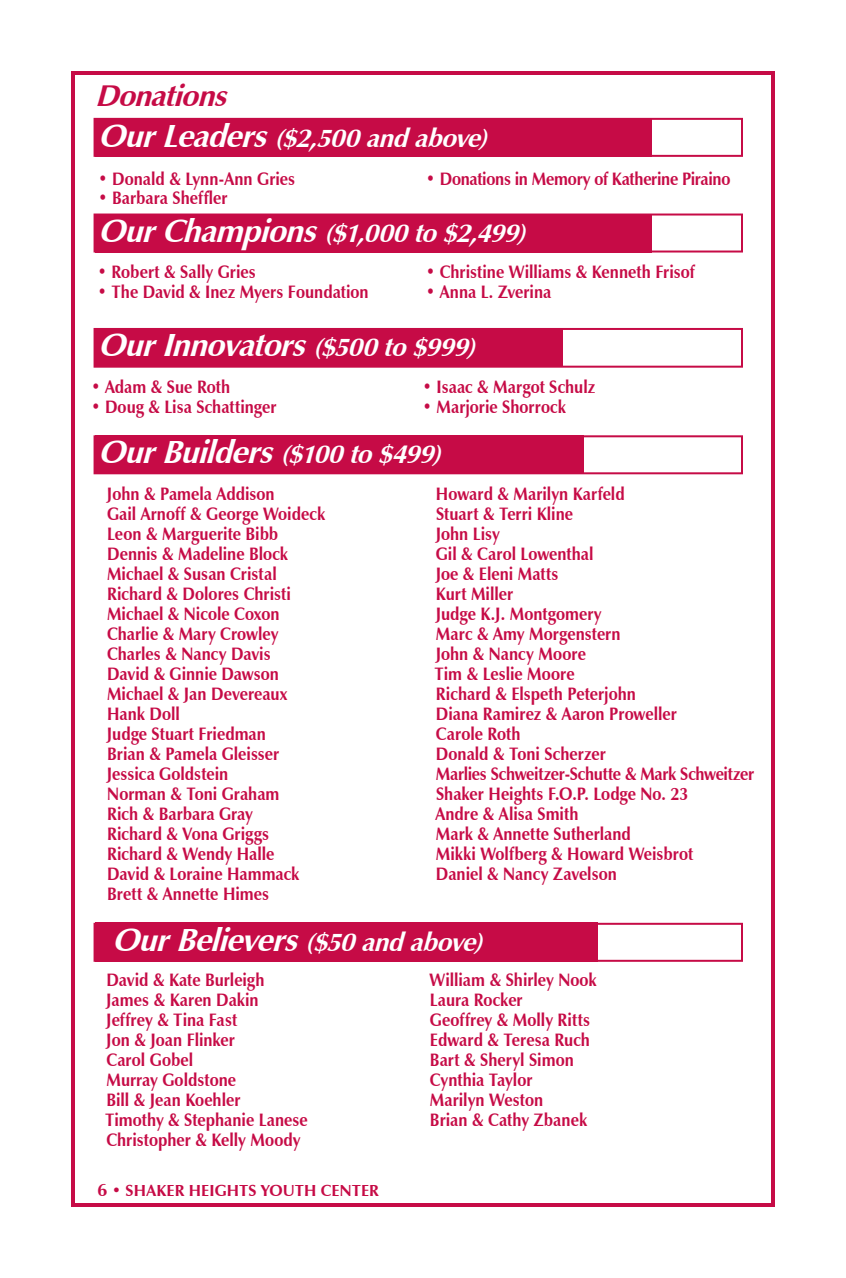
<style>
.page{position:relative;width:846px;height:1278px;background:#fff}
.page>*{position:absolute;margin:0;border:0;box-sizing:border-box;transform-origin:0 0}
.t1{font:italic 700 32px "Zapf Humanist 601 BT";color:#fff}
.t2{font:italic 700 30px "Zapf Humanist 601 BT";color:#c60b46}
.t3{font:italic 700 26px "Zapf Humanist 601 BT";color:#fff}
.t4{font:700 18px/20px "Zapf Humanist 601 BT";color:#c60b46;scale:.9 1}
.t5{font:700 18px "Zapf Humanist 601 BT";letter-spacing:-.02em;color:#c60b46;scale:.9 1}
.t6{font:700 16px "Zapf Humanist 601 BT";letter-spacing:.005em;color:#c60b46}
.s1{font-size:32px}
.s2{font-size:26px}
.s3{font-size:18px}
</style>
<div class="page">
<div style="left:71px;top:71px;width:704px;height:1136px;border:4px solid #c60b46"></div>
<div style="left:95px;top:119px;width:557px;height:38px;background:#c60b46"></div>
<div style="left:94px;top:118px;width:649px;height:39px;border:2px solid #c60b46"></div>
<div style="left:95px;top:435px;width:488px;height:39px;background:#c60b46"></div>
<div style="left:95px;top:923px;width:503px;height:39px;background:#c60b46"></div>
<div style="left:95px;top:328px;width:468px;height:39px;background:#c60b46"></div>
<div style="left:94px;top:435px;width:649px;height:39px;border:2px solid #c60b46"></div>
<div style="left:94px;top:923px;width:649px;height:39px;border:2px solid #c60b46"></div>
<div style="left:94px;top:328px;width:649px;height:40px;border:2px solid #c60b46"></div>
<div style="left:95px;top:214px;width:557px;height:39px;background:#c60b46"></div>
<div style="left:94px;top:214px;width:649px;height:39px;border:2px solid #c60b46"></div>
<h2 class="t2" style="left:95px;top:77px;width:143px">Donations</h2>
<h3 class="t3" style="left:98px;top:122px;width:399px"><span class="s1">OurLeaders</span>($2,500andabove)</h3>
<p class="t5" style="left:426px;top:167px;width:340px">• Donations in Memory of Katherine Piraino</p>
<h3 class="t3" style="left:98px;top:217px;width:437px"><span class="s1">OurChampions</span>($1,000to$2,499)</h3>
<p class="t4" style="left:98px;top:169px;width:221px">• Donald &amp; Lynn-Ann Gries</p>
<p class="t4" style="left:98px;top:188px;width:145px">• Barbara Sheffler</p>
<p class="t4" style="left:98px;top:262px;width:177px">• Robert &amp; Sally Gries</p>
<p class="t4" style="left:98px;top:282px;width:303px">• The David &amp; Inez Myers Foundation</p>
<p class="t4" style="left:426px;top:262px;width:301px">• Christine Williams &amp; Kenneth Frisof</p>
<p class="t4" style="left:426px;top:282px;width:141px">• Anna L. Zverina</p>
<h1 class="t1" style="left:98px;top:326px;width:387px">OurInnovators<span class="s2">($500to$999)</span></h1>
<p class="t4" style="left:91px;top:377px;width:156px">• Adam &amp; Sue Roth</p>
<p class="t4" style="left:91px;top:397px;width:208px">• Doug &amp; Lisa Schattinger</p>
<p class="t4" style="left:422px;top:377px;width:194px">• Isaac &amp; Margot Schulz</p>
<p class="t4" style="left:422px;top:397px;width:161px">• Marjorie Shorrock</p>
<h3 class="t3" style="left:98px;top:438px;width:352px"><span class="s1">OurBuilders</span>($100to$499)</h3>
<p class="t4" style="left:107px;top:483px;width:244px">John &amp; Pamela Addison<br>Gail Arnoff &amp; George Woideck<br>Leon &amp; Marguerite Bibb<br>Dennis &amp; Madeline Block<br>Michael &amp; Susan Cristal<br>Richard &amp; Dolores Christi<br>Michael &amp; Nicole Coxon<br>Charlie &amp; Mary Crowley<br>Charles &amp; Nancy Davis<br>David &amp; Ginnie Dawson<br>Michael &amp; Jan Devereaux<br>Hank Doll<br>Judge Stuart Friedman<br>Brian &amp; Pamela Gleisser<br>Jessica Goldstein<br>Norman &amp; Toni Graham<br>Rich &amp; Barbara Gray<br>Richard &amp; Vona Griggs<br>Richard &amp; Wendy Halle<br>David &amp; Loraine Hammack<br>Brett &amp; Annette Himes</p>
<p class="t4" style="left:434px;top:483px;width:357px">Howard &amp; Marilyn Karfeld<br>Stuart &amp; Terri Kline<br>John Lisy<br>Gil &amp; Carol Lowenthal<br>Joe &amp; Eleni Matts<br>Kurt Miller<br>Judge K.J. Montgomery<br>Marc &amp; Amy Morgenstern<br>John &amp; Nancy Moore<br>Tim &amp; Leslie Moore<br>Richard &amp; Elspeth Peterjohn<br>Diana Ramirez &amp; Aaron Proweller<br>Carole Roth<br>Donald &amp; Toni Scherzer<br>Marlies Schweitzer-Schutte &amp; Mark Schweitzer<br>Shaker Heights F.O.P. Lodge No. 23<br>Andre &amp; Alisa Smith<br>Mark &amp; Annette Sutherland<br>Mikki Wolfberg &amp; Howard Weisbrot<br>Daniel &amp; Nancy Zavelson</p>
<h3 class="t3" style="left:112px;top:926px;width:380px"><span class="s1">OurBelievers</span>($50andabove)</h3>
<p class="t4" style="left:105px;top:970px;width:227px">David &amp; Kate Burleigh<br>James &amp; Karen Dakin<br>Jeffrey &amp; Tina Fast<br>Jon &amp; Joan Flinker<br>Carol Gobel<br>Murray Goldstone<br>Bill &amp; Jean Koehler<br>Timothy &amp; Stephanie Lanese<br>Christopher &amp; Kelly Moody</p>
<p class="t4" style="left:430px;top:970px;width:187px">William &amp; Shirley Nook<br>Laura Rocker<br>Geoffrey &amp; Molly Ritts<br>Edward &amp; Teresa Ruch<br>Bart &amp; Sheryl Simon<br>Cynthia Taylor<br>Marilyn Weston<br>Brian &amp; Cathy Zbanek</p>
<p class="t6" style="left:98px;top:1181px;width:283px"><span class="s3">6</span> • SHAKER HEIGHTS YOUTH CENTER</p>
</div>
